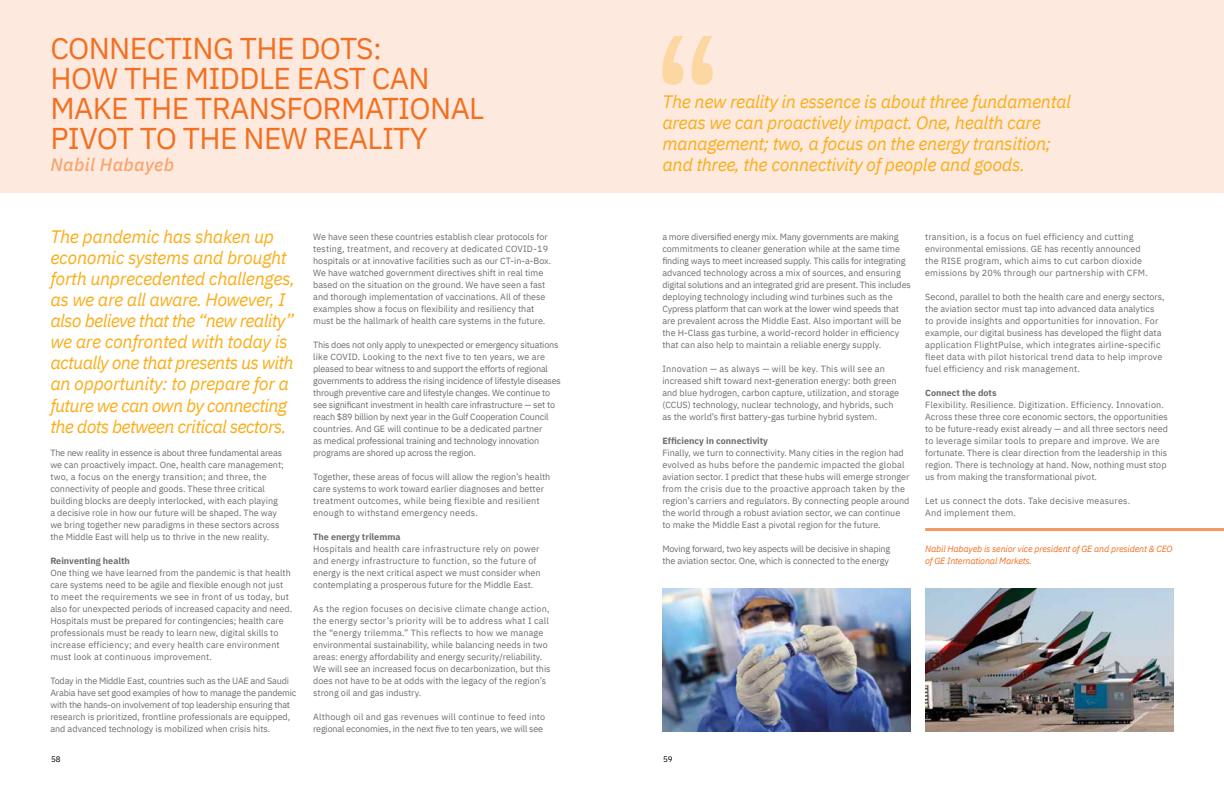
<style>
.page{position:relative;width:1224px;height:792px;background:#fff}
.page>*{position:absolute;margin:0;border:0;box-sizing:border-box;transform-origin:0 0}
.t1{font:30px/30px "IBM Plex Sans";letter-spacing:-.02em;color:#f36f21}
.t2{font:italic 18px/21px "IBM Plex Sans";letter-spacing:-.02em;color:#fbad18}
.t3{font:italic 500 18px "IBM Plex Sans";letter-spacing:.02em;color:#f9a46f}
.t4{font:9px/12px "IBM Plex Sans";color:#6d6e71}
.t5{font:9px/12px "IBM Plex Sans";letter-spacing:-.02em;color:#6d6e71}
.t6{font:9px/12px "IBM Plex Sans";letter-spacing:.02em;color:#6d6e71}
.t7{font:italic 9px/12px "IBM Plex Sans";letter-spacing:-.02em;color:#f36f21}
.t8{font:700 9px "IBM Plex Sans";color:#6d6e71}
.t9{font:8px "IBM Plex Sans";color:#000}
</style>
<div class="page">
<div style="left:0;top:0;width:1224px;height:193px;background:#fde9dd"></div>
<img style="left:925px;top:588px;width:249px;height:144px">
<img style="left:662px;top:588px;width:249px;height:144px">
<hr style="left:925px;top:528px;width:299px;height:3px;background:#f36f21">
<svg style="left:662px;top:36px;width:21px;height:49px"></svg>
<svg style="left:692px;top:36px;width:21px;height:49px"></svg>
<h1 class="t1" style="left:50px;top:31px;width:435px">CONNECTING THE DOTS:<br>HOW THE MIDDLE EAST CAN<br>MAKE THE TRANSFORMATIONAL<br>PIVOT TO THE NEW REALITY</h1>
<h2 class="t3" style="left:50px;top:151px;width:125px">Nabil Habayeb</h2>
<p class="t2" style="left:50px;top:225px;width:246px">The pandemic has shaken up economic systems and brought forth unprecedented challenges, as we are all aware. However, I also believe that the “new reality” we are confronted with today is actually one that presents us with an opportunity: to prepare for a future we can own by connecting the dots between critical sectors.</p>
<p class="t4" style="left:50px;top:446px;width:235px">The new reality in essence is about three fundamental areas we can proactively impact. One, health care management; two, a focus on the energy transition; and three, the connectivity of people and goods. These three critical building blocks are deeply interlocked, with each playing a decisive role in how our future will be shaped. The way we bring together new paradigms in these sectors across the Middle East will help us to thrive in the new reality.</p>
<p class="t8" style="left:50px;top:554px;width:81px">Reinventing health</p>
<p class="t4" style="left:50px;top:566px;width:243px">One thing we have learned from the pandemic is that health care systems need to be agile and flexible enough not just to meet the requirements we see in front of us today, but also for unexpected periods of increased capacity and need.<br>Hospitals must be prepared for contingencies; health care professionals must be ready to learn new, digital skills to increase efficiency; and every health care environment must look at continuous improvement.</p>
<p class="t5" style="left:50px;top:674px;width:248px">Today in the Middle East, countries such as the UAE and Saudi Arabia have set good examples of how to manage the pandemic with the hands-on involvement of top leadership ensuring that research is prioritized, frontline professionals are equipped, and advanced technology is mobilized when crisis hits.</p>
<p class="t4" style="left:313px;top:230px;width:240px">We have seen these countries establish clear protocols for testing, treatment, and recovery at dedicated COVID-19 hospitals or at innovative facilities such as our CT-in-a-Box.<br>We have watched government directives shift in real time based on the situation on the ground. We have seen a fast and thorough implementation of vaccinations. All of these examples show a focus on flexibility and resiliency that must be the hallmark of health care systems in the future.</p>
<p class="t5" style="left:313px;top:338px;width:249px">This does not only apply to unexpected or emergency situations like COVID. Looking to the next five to ten years, we are pleased to bear witness to and support the efforts of regional governments to address the rising incidence of lifestyle diseases through preventive care and lifestyle changes. We continue to see significant investment in health care infrastructure — set to reach $89 billion by next year in the Gulf Cooperation Council countries. And GE will continue to be a dedicated partner<br>as medical professional training and technology innovation programs are shored up across the region.</p>
<p class="t4" style="left:313px;top:470px;width:239px">Together, these areas of focus will allow the region’s health care systems to work toward earlier diagnoses and better treatment outcomes, while being flexible and resilient enough to withstand emergency needs.</p>
<p class="t8" style="left:313px;top:530px;width:89px">The energy trilemma</p>
<p class="t4" style="left:313px;top:542px;width:229px">Hospitals and health care infrastructure rely on power and energy infrastructure to function, so the future of energy is the next critical aspect we must consider when contemplating a prosperous future for the Middle East.</p>
<p class="t4" style="left:313px;top:602px;width:239px">As the region focuses on decisive climate change action, the energy sector’s priority will be to address what I call the “energy trilemma.” This reflects to how we manage environmental sustainability, while balancing needs in two areas: energy affordability and energy security/reliability.<br>We will see an increased focus on decarbonization, but this does not have to be at odds with the legacy of the region’s strong oil and gas industry.</p>
<p class="t4" style="left:313px;top:710px;width:234px">Although oil and gas revenues will continue to feed into regional economies, in the next five to ten years, we will see</p>
<h2 class="t2" style="left:662px;top:90px;width:410px">The new reality in essence is about three fundamental areas we can proactively impact. One, health care management; two, a focus on the energy transition; and three, the connectivity of people and goods.</h2>
<p class="t4" style="left:662px;top:230px;width:250px">a more diversified energy mix. Many governments are making commitments to cleaner generation while at the same time finding ways to meet increased supply. This calls for integrating advanced technology across a mix of sources, and ensuring digital solutions and an integrated grid are present. This includes deploying technology including wind turbines such as the Cypress platform that can work at the lower wind speeds that are prevalent across the Middle East. Also important will be the H-Class gas turbine, a world-record holder in efficiency that can also help to maintain a reliable energy supply.</p>
<p class="t4" style="left:662px;top:362px;width:238px">Innovation — as always — will be key. This will see an increased shift toward next-generation energy: both green and blue hydrogen, carbon capture, utilization, and storage (CCUS) technology, nuclear technology, and hybrids, such as the world’s first battery-gas turbine hybrid system.</p>
<p class="t8" style="left:662px;top:434px;width:107px">Efficiency in connectivity</p>
<p class="t4" style="left:662px;top:446px;width:249px">Finally, we turn to connectivity. Many cities in the region had evolved as hubs before the pandemic impacted the global aviation sector. I predict that these hubs will emerge stronger from the crisis due to the proactive approach taken by the region’s carriers and regulators. By connecting people around the world through a robust aviation sector, we can continue to make the Middle East a pivotal region for the future.</p>
<p class="t5" style="left:662px;top:542px;width:229px">Moving forward, two key aspects will be decisive in shaping the aviation sector. One, which is connected to the energy</p>
<p class="t6" style="left:925px;top:230px;width:224px">transition, is a focus on fuel efficiency and cutting environmental emissions. GE has recently announced the RISE program, which aims to cut carbon dioxide emissions by 20% through our partnership with CFM.</p>
<p class="t4" style="left:925px;top:290px;width:241px">Second, parallel to both the health care and energy sectors, the aviation sector must tap into advanced data analytics to provide insights and opportunities for innovation. For example, our digital business has developed the flight data application FlightPulse, which integrates airline-specific fleet data with pilot historical trend data to help improve fuel efficiency and risk management.</p>
<p class="t8" style="left:925px;top:386px;width:73px">Connect the dots</p>
<p class="t4" style="left:925px;top:398px;width:244px">Flexibility. Resilience. Digitization. Efficiency. Innovation.<br>Across these three core economic sectors, the opportunities to be future-ready exist already — and all three sectors need to leverage similar tools to prepare and improve. We are fortunate. There is clear direction from the leadership in this region. There is technology at hand. Now, nothing must stop us from making the transformational pivot.</p>
<p class="t6" style="left:925px;top:494px;width:206px">Let us connect the dots. Take decisive measures.<br>And implement them.</p>
<p class="t7" style="left:925px;top:542px;width:249px">Nabil Habayeb is senior vice president of GE and president &amp; CEO of GE International Markets.</p>
<p class="t9" style="left:51px;top:753px;width:11px">58</p>
<p class="t9" style="left:663px;top:753px;width:11px">59</p>
</div>
